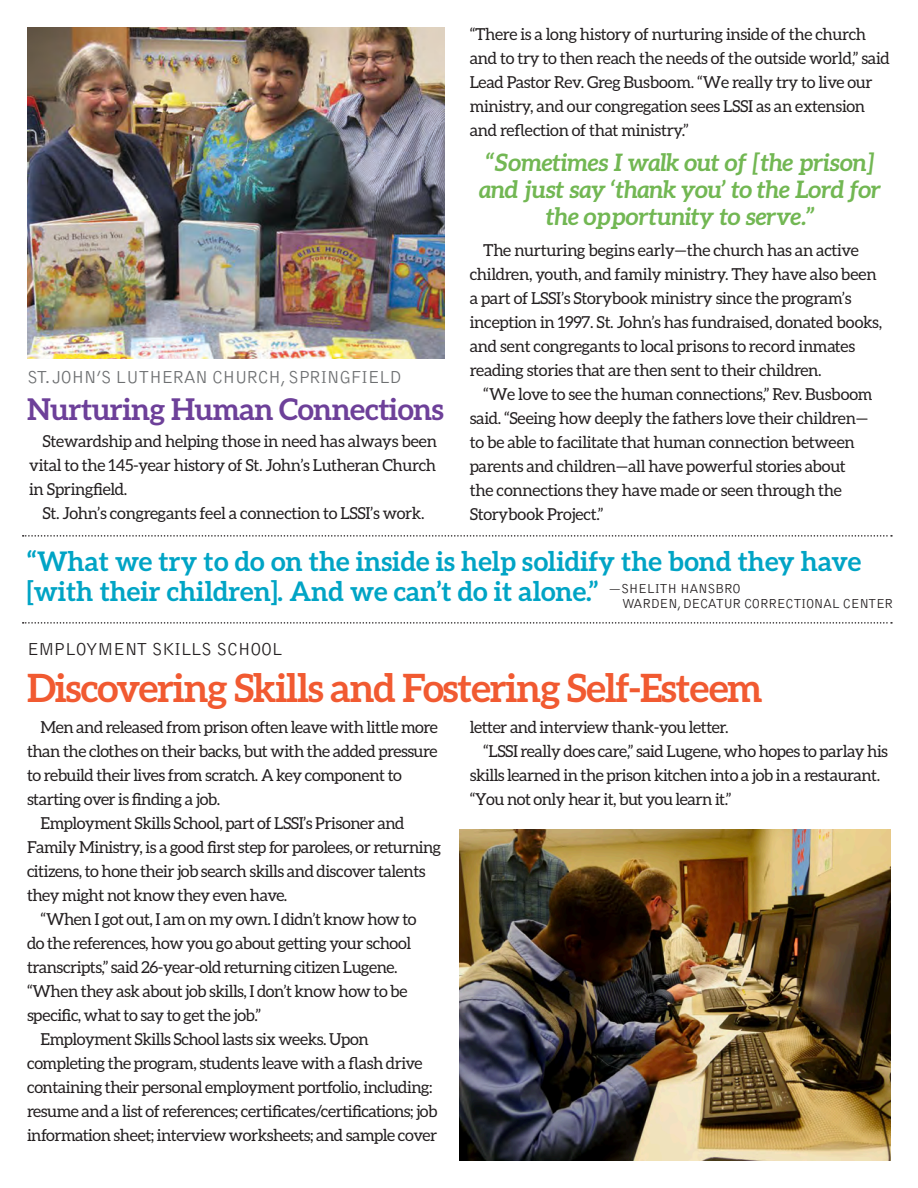
<style>
.page{position:relative;width:918px;height:1188px;background:#fff}
.page>*{position:absolute;margin:0;border:0;box-sizing:border-box;transform-origin:0 0}
.t1{font:700 39px "Aleo";letter-spacing:-.03em;color:#f15a31}
.t2{font:700 30px "Aleo";letter-spacing:-.02em;color:#6d4099}
.t3{font:700 27px/30px "Aleo";color:#00a4c5}
.t4{font:italic 700 24px/27px "Aleo";letter-spacing:-.02em;color:#72b753;text-align:center}
.t5{font:300 18px "Bell Gothic";letter-spacing:-.03em;color:#6d6f71}
.t6{font:300 18px "Bell Gothic";letter-spacing:-.02em;color:#231f20}
.t7{font:16.5px/24px "Aleo";letter-spacing:-.03em;color:#231f20}
.t8{font:300 13.5px "Bell Gothic";letter-spacing:-.03em;color:#231f20}
</style>
<div class="page">
<img style="left:459px;top:829px;width:432px;height:332px">
<img style="left:27px;top:27px;width:417px;height:332px">
<svg style="left:23px;top:535px;width:869px;height:2px"></svg>
<svg style="left:23px;top:622px;width:869px;height:2px"></svg>
<p class="t7" style="left:470px;top:22px;width:422px">“There is a long history of nurturing inside of the church and to try to then reach the needs of the outside world,” said Lead Pastor Rev. Greg Busboom. “We really try to live our ministry, and our congregation sees LSSI as an extension and reflection of that ministry.”</p>
<h3 class="t4" style="left:479px;top:148px;width:404px">“Sometimes I walk out of [the prison] and just say ‘thank you’ to the Lord for the opportunity to serve.”</h3>
<p class="t7" style="left:470px;top:238px;width:414px;text-indent:13px">The nurturing begins early—the church has an active children, youth, and family ministry. They have also been a part of LSSI’s Storybook ministry since the program’s inception in 1997. St. John’s has fundraised, donated books, and sent congregants to local prisons to record inmates reading stories that are then sent to their children.</p>
<p class="t7" style="left:470px;top:382px;width:404px;text-indent:13px">“We love to see the human connections,” Rev. Busboom said. “Seeing how deeply the fathers love their children— to be able to facilitate that human connection between parents and children—all have powerful stories about the connections they have made or seen through the Storybook Project.”</p>
<h3 class="t3" style="left:27px;top:546px;width:836px">“What we try to do on the inside is help solidify the bond they have [with their children]. And we can’t do it alone.” <sup>—SHELITH</sup> <sup>HANSBRO</sup></h3>
<p class="t5" style="left:27px;top:367px;width:376px">ST. JOHN’S LUTHERAN CHURCH, SPRINGFIELD</p>
<h2 class="t2" style="left:27px;top:392px;width:418px">Nurturing Human Connections</h2>
<p class="t7" style="left:29px;top:429px;width:410px;text-align:justify;text-indent:13px">Stewardship and helping those in need has always been vital to the 145-year history of St. John’s Lutheran Church in Springfield.</p>
<p class="t7" style="left:43px;top:501px;width:384px">St. John’s congregants feel a connection to LSSI’s work.</p>
<p class="t8" style="left:622px;top:596px;width:273px">WARDEN, DECATUR CORRECTIONAL CENTER</p>
<p class="t6" style="left:27px;top:639px;width:257px">EMPLOYMENT SKILLS SCHOOL</p>
<h1 class="t1" style="left:27px;top:665px;width:737px">Discovering Skills and Fostering Self-Esteem</h1>
<p class="t7" style="left:40px;top:714px;width:399px">Men and released from prison often leave with little more</p>
<p class="t7" style="left:27px;top:738px;width:412px">than the clothes on their backs, but with the added pressure</p>
<p class="t7" style="left:27px;top:762px;width:376px">to rebuild their lives from scratch. A key component to</p>
<p class="t7" style="left:27px;top:787px;width:195px">starting over is finding a job.</p>
<p class="t7" style="left:40px;top:811px;width:366px">Employment Skills School, part of LSSI’s Prisoner and</p>
<p class="t7" style="left:27px;top:835px;width:416px">Family Ministry, is a good first step for parolees, or returning</p>
<p class="t7" style="left:27px;top:859px;width:400px">citizens, to hone their job search skills and discover talents</p>
<p class="t7" style="left:27px;top:883px;width:262px">they might not know they even have.</p>
<p class="t7" style="left:40px;top:907px;width:378px">“When I got out, I am on my own. I didn’t know how to</p>
<p class="t7" style="left:27px;top:931px;width:386px">do the references, how you go about getting your school</p>
<p class="t7" style="left:27px;top:955px;width:372px">transcripts,” said 26-year-old returning citizen Lugene.</p>
<p class="t7" style="left:27px;top:979px;width:382px">“When they ask about job skills, I don’t know how to be</p>
<p class="t7" style="left:27px;top:1003px;width:236px">specific, what to say to get the job.”</p>
<p class="t7" style="left:40px;top:1027px;width:330px">Employment Skills School lasts six weeks. Upon</p>
<p class="t7" style="left:27px;top:1051px;width:397px">completing the program, students leave with a flash drive</p>
<p class="t7" style="left:27px;top:1075px;width:407px">containing their personal employment portfolio, including:</p>
<p class="t7" style="left:27px;top:1099px;width:412px">resume and a list of references; certificates/certifications; job</p>
<p class="t7" style="left:27px;top:1123px;width:412px">information sheet; interview worksheets; and sample cover</p>
<p class="t7" style="left:470px;top:715px;width:260px">letter and interview thank-you letter.</p>
<p class="t7" style="left:483px;top:739px;width:406px">“LSSI really does care,” said Lugene, who hopes to parlay his</p>
<p class="t7" style="left:470px;top:763px;width:412px">skills learned in the prison kitchen into a job in a restaurant.</p>
<p class="t7" style="left:470px;top:787px;width:263px">“You not only hear it, but you learn it.”</p>
</div>
